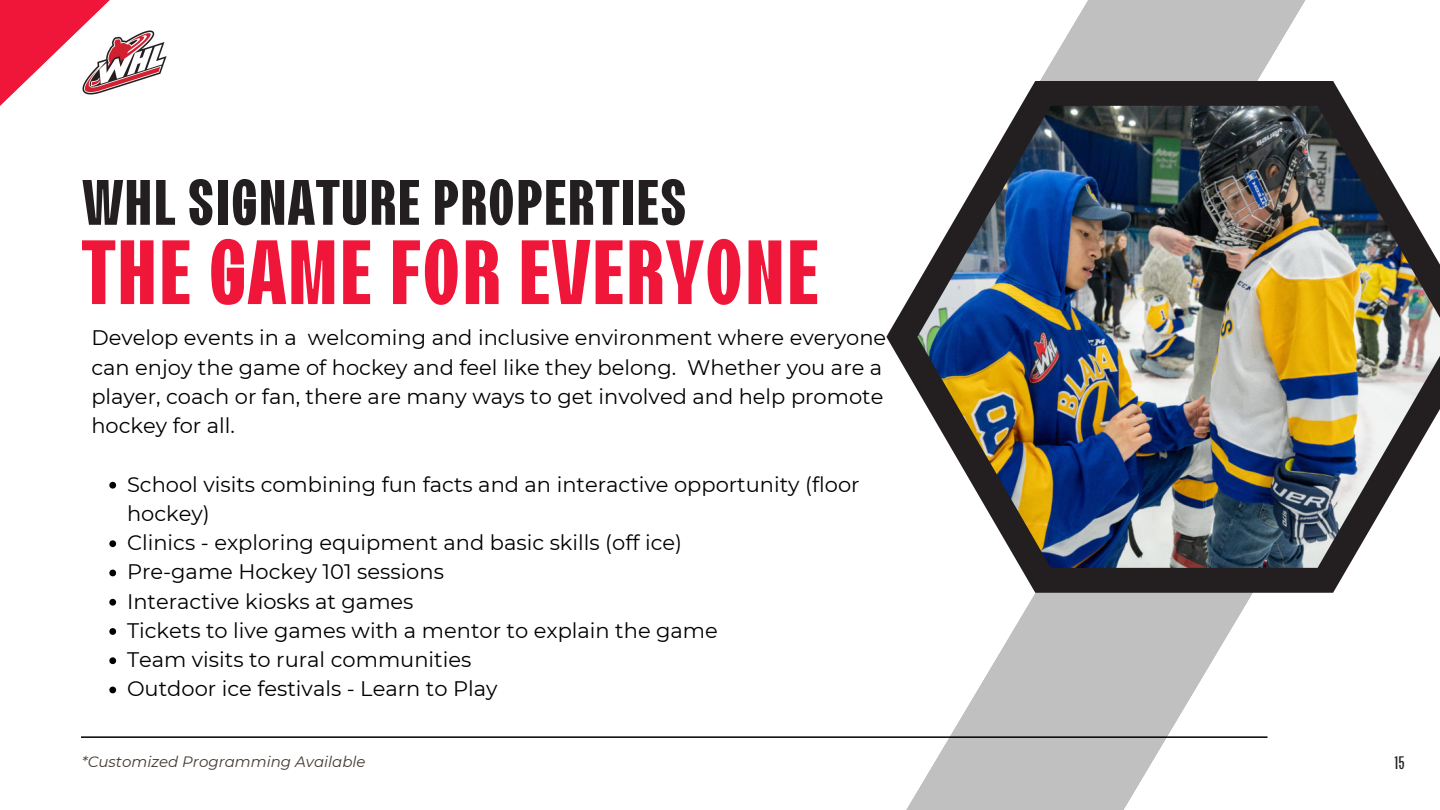
<style>
.page{position:relative;width:1440px;height:810px;background:#fff}
.page>*{position:absolute;margin:0;border:0;box-sizing:border-box;transform-origin:0 0}
.t1{font:700 condensed 91px "Lazord";color:#f0163a}
.t2{font:700 condensed 64px "Lazord";color:#231f20}
.t3{font:21px/29.2px "Montserrat";color:#000}
.t4{font:condensed 18px "Lazord";color:#231f20}
.t5{font:italic 15px "Montserrat";color:#433833}
</style>
<div class="page">
<svg style="left:1040px;top:0;width:266px;height:81px;fill:#c1c0c0"></svg>
<svg style="left:906px;top:593px;width:347px;height:217px;fill:#c1c0c0"></svg>
<svg style="left:886px;top:81px;width:462px;height:512px"></svg>
<img style="left:917px;top:106px;width:523px;height:462px">
<svg style="left:0;top:0;width:110px;height:106px"></svg>
<img style="left:81px;top:29px;width:86px;height:67px">
<svg style="left:109px;top:482px;width:7px;height:7px"></svg>
<svg style="left:109px;top:540px;width:7px;height:7px"></svg>
<svg style="left:109px;top:570px;width:7px;height:6px"></svg>
<svg style="left:109px;top:599px;width:7px;height:7px"></svg>
<svg style="left:109px;top:628px;width:7px;height:7px"></svg>
<svg style="left:109px;top:657px;width:7px;height:7px"></svg>
<svg style="left:109px;top:687px;width:7px;height:6px"></svg>
<hr style="left:81px;top:736px;width:1187px;height:2px;background:#000">
<h3 class="t2" style="left:82px;top:170px;width:607px">WHL SIGNATURE PROPERTIES</h3>
<h2 class="t1" style="left:81px;top:226px;width:740px">THE GAME FOR EVERYONE</h2>
<p class="t3" style="left:91px;top:323px;width:796px">Develop events in a welcoming and inclusive environment where everyone can enjoy the game of hockey and feel like they belong. Whether you are a player, coach or fan, there are many ways to get involved and help promote hockey for all.</p>
<p class="t3" style="left:127px;top:469px;width:734px">School visits combining fun facts and an interactive opportunity (floor hockey)</p>
<p class="t3" style="left:127px;top:528px;width:557px">Clinics - exploring equipment and basic skills (off ice)</p>
<p class="t3" style="left:127px;top:557px;width:318px">Pre-game Hockey 101 sessions</p>
<p class="t3" style="left:127px;top:586px;width:288px">Interactive kiosks at games</p>
<p class="t3" style="left:127px;top:616px;width:592px">Tickets to live games with a mentor to explain the game</p>
<p class="t3" style="left:127px;top:645px;width:346px">Team visits to rural communities</p>
<p class="t3" style="left:127px;top:674px;width:372px">Outdoor ice festivals - Learn to Play</p>
<p class="t5" style="left:82px;top:752px;width:285px">*Customized Programming Available</p>
<p class="t4" style="left:1395px;top:754px;width:12px">15</p>
</div>
